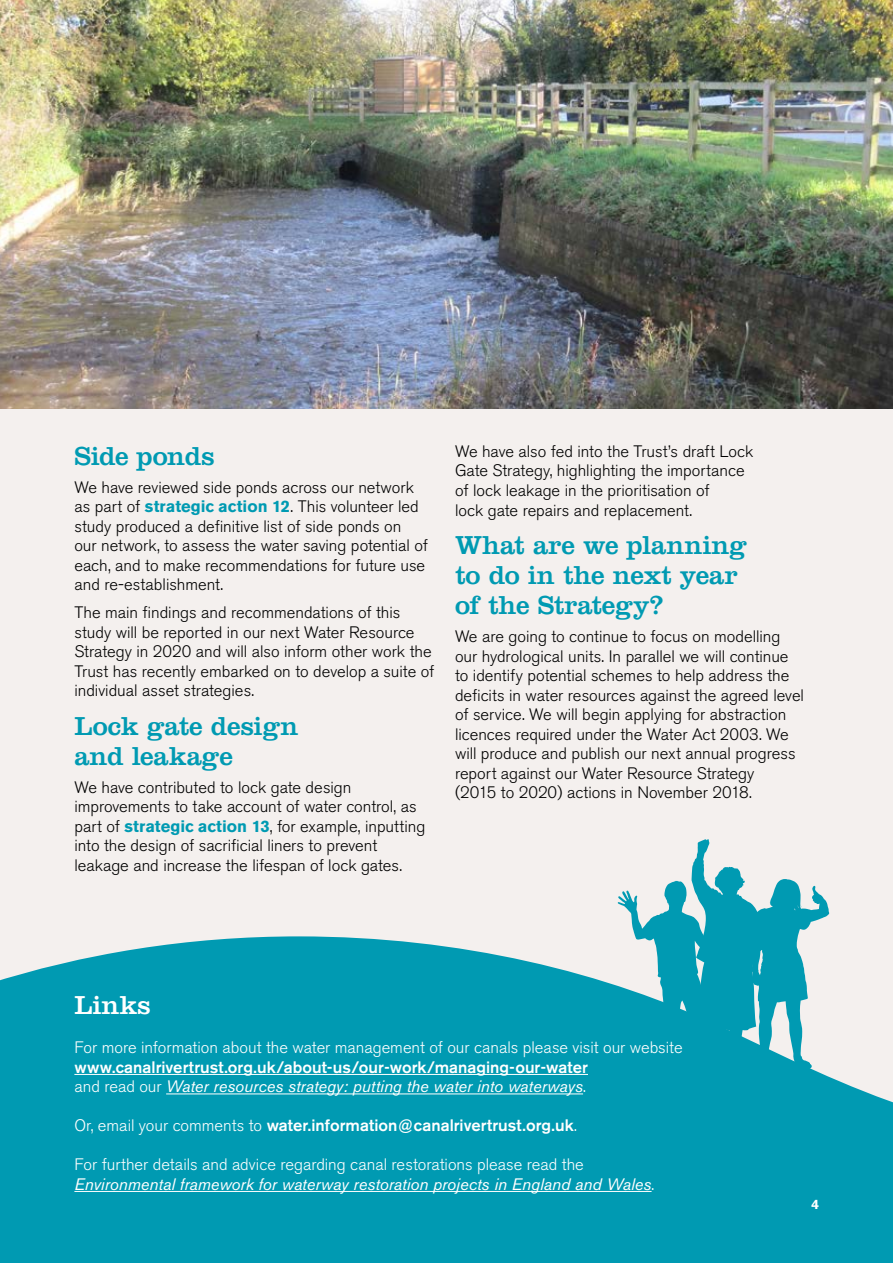
<style>
.page{position:relative;width:893px;height:1263px;background:#f4f0ee}
.page>*{position:absolute;margin:0;border:0;box-sizing:border-box;transform-origin:0 0}
.t1{font:27px/30px "Clarendon";letter-spacing:-.01em;color:#009ab2}
.t2{font:27px "Clarendon";color:#fff}
.t3{font:300 16.5px/19.5px "Akzidenz Grotesk BE";color:#000}
.t4{font:500 16.5px/19.5px "Akzidenz Grotesk BE";color:#fff}
.t5{font:italic 16.5px/19.5px "Akzidenz Grotesk BE";color:#fff}
.t6{font:300 16.5px "Akzidenz Grotesk BE";color:#fff}
.t7{font:700 13.5px "Akzidenz Grotesk BE";color:#fff}
.s1{font-weight:700;color:#009ab2}
.s2{font-weight:300}
.s3{font-weight:400;font-style:italic}
.s4{font-weight:300;font-style:normal}
</style>
<div class="page">
<svg style="left:618px;top:839px;width:211px;height:97px"></svg>
<svg style="left:0;top:936px;width:893px;height:327px;background:#16a2b7"></svg>
<hr style="left:74px;top:1074px;width:514px;height:1px;background:#fff">
<hr style="left:166px;top:1093px;width:417px;height:1px;background:#fff">
<hr style="left:74px;top:1191px;width:578px;height:1px;background:#fff">
<img style="left:0;top:0;width:893px;height:408px">
<h1 class="t1" style="left:74px;top:441px;width:142px">Side ponds</h1>
<p class="t3" style="left:74px;top:477px;width:355px">We have reviewed side ponds across our network as part of <span class="s1">strategic action 12</span>. This volunteer led study produced a definitive list of side ponds on<br>our network, to assess the water saving potential of each, and to make recommendations for future use and re-establishment.</p>
<p class="t3" style="left:74px;top:603px;width:361px">The main findings and recommendations of this study will be reported in our next Water Resource Strategy in 2020 and will also inform other work the Trust has recently embarked on to develop a suite of individual asset strategies.</p>
<h1 class="t1" style="left:74px;top:711px;width:226px">Lock gate design and leakage</h1>
<p class="t3" style="left:74px;top:777px;width:352px">We have contributed to lock gate design improvements to take account of water control, as part of <span class="s1">strategic action 13</span>, for example, inputting into the design of sacrificial liners to prevent leakage and increase the lifespan of lock gates.</p>
<p class="t3" style="left:455px;top:441px;width:300px">We have also fed into the Trust’s draft Lock Gate Strategy, highlighting the importance of lock leakage in the prioritisation of<br>lock gate repairs and replacement.</p>
<h1 class="t1" style="left:455px;top:530px;width:294px">What are we planning to do in the next year of the Strategy?</h1>
<p class="t3" style="left:455px;top:627px;width:351px">We are going to continue to focus on modelling our hydrological units. In parallel we will continue to identify potential schemes to help address the deficits in water resources against the agreed level of service. We will begin applying for abstraction licences required under the Water Act 2003. We will produce and publish our next annual progress report against our Water Resource Strategy<br>(2015 to 2020) actions in November 2018.</p>
<h1 class="t2" style="left:74px;top:989px;width:78px">Links</h1>
<p class="t6" style="left:74px;top:1038px;width:610px">For more information about the water management of our canals please visit our website</p>
<p class="t4" style="left:74px;top:1057px;width:515px">www.canalrivertrust.org.uk/about-us/our-work/managing-our-water <span class="s2">and read our</span> <span class="s3">Water resources strategy: putting the water into waterways</span><span class="s2">.</span></p>
<p class="t4" style="left:74px;top:1116px;width:504px"><span class="s2">Or, email your comments to</span> water.information@canalrivertrust.org.uk<span class="s2">.</span></p>
<p class="t5" style="left:74px;top:1155px;width:581px"><span class="s4">For further details and advice regarding canal restorations please read the<br></span>Environmental framework for waterway restoration projects in England and Wales<span class="s4">.</span></p>
<p class="t7" style="left:811px;top:1196px;width:9px">4</p>
</div>
